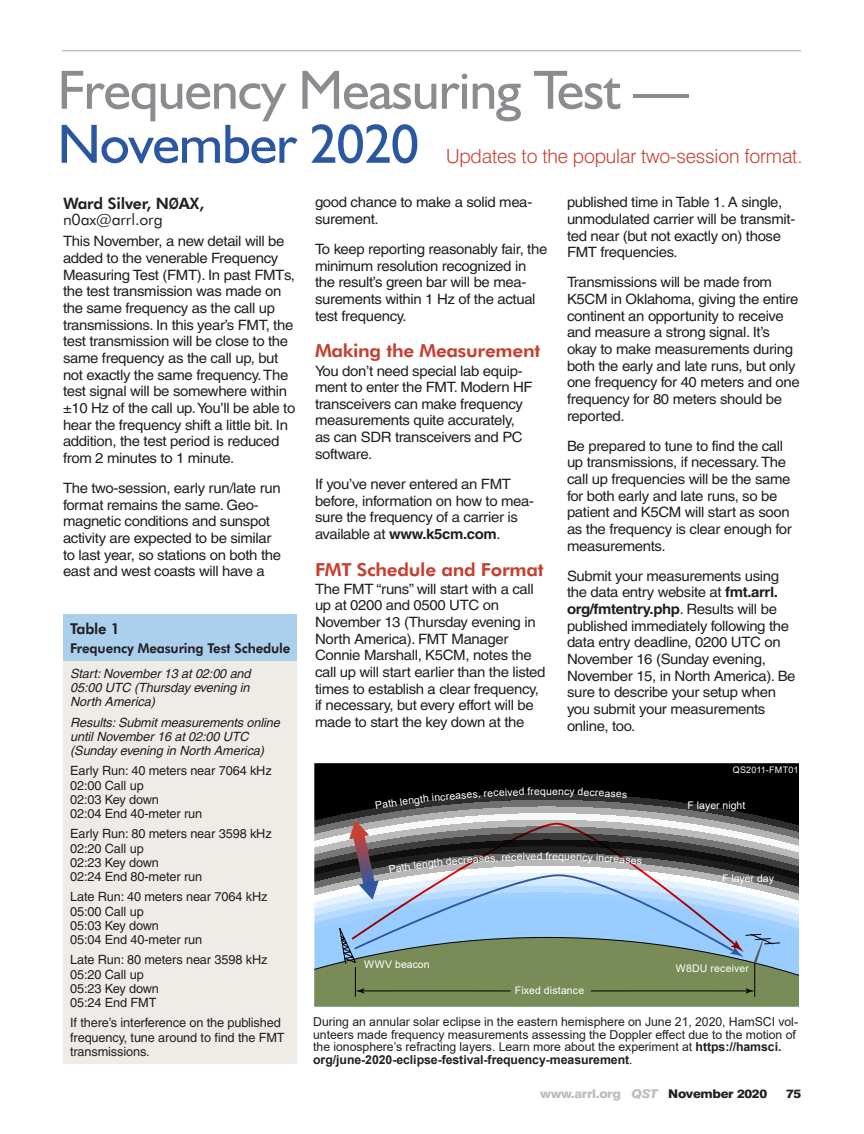
<style>
.page{position:relative;width:864px;height:1134px;background:#fff}
.page>*{position:absolute;margin:0;border:0;box-sizing:border-box;transform-origin:0 0}
.t1{font:55.5px/54px "Humanist 521 BT";letter-spacing:-.015em;color:#8a8c8f}
.Deck{font:300 19.5px "Swiss 721 BT";letter-spacing:-.01em;color:#c64031}
.Subhead_1{font:800 18px "Futura BT";letter-spacing:-.015em;color:#c64031;scale:1.05 1}
.Byline{font:800 15.75px/16.5px "Futura BT";letter-spacing:-.01em;color:#231f20}
.Table_Head{font:800 15px "Futura BT";letter-spacing:-.01em;color:#231f20}
.Body_Text{font:14.25px/16.6px "Helvetica";letter-spacing:-.025em;color:#231f20;scale:1.05 1}
.Table_Subhead{font:800 13.5px "Futura BT";letter-spacing:-.01em;color:#231f20}
.Table_Body{font:12.75px/14.2px "Helvetica";letter-spacing:-.01em;color:#231f20}
.Table_Body-2{font:italic 12.75px/14.2px "Helvetica";letter-spacing:-.01em;color:#231f20;text-align:justify}
.t2{font:12.3px/12.8px "Arial";letter-spacing:-.005em;color:#231f20}
.t3{font:800 12px "Swiss 721 BT";letter-spacing:-.025em;color:#babbbe;scale:1.1 1}
.t4{font:800 12px "Swiss 721 BT";color:#231f20;scale:1.1 1}
.t5{font:10.5px "Arial";letter-spacing:.005em;color:#fff}
.t6{font:9px "Arial";letter-spacing:.015em;color:#fff}
.s1{color:#2b57a1}
.s2{font-weight:400}
.s3{font-weight:700}
.s4{font-style:italic}
.s5{color:#231f20}
</style>
<div class="page">
<hr style="left:62px;top:50px;width:739px;height:1px;background:#a8a9ad">
<div style="left:63px;top:615px;width:234px;height:449px;background:#efece7"></div>
<div style="left:63px;top:614px;width:234px;height:46px;background:#abd0ee"></div>
<svg style="left:314px;top:763px;width:485px;height:57px;background:#262626"></svg>
<svg style="left:314px;top:820px;width:485px;height:187px;background:#8a9c9b"></svg>
<svg style="left:376px;top:794px;width:53px;height:15px"></svg>
<svg style="left:450px;top:792px;width:30px;height:8px"></svg>
<svg style="left:505px;top:788px;width:13px;height:8px"></svg>
<svg style="left:578px;top:788px;width:11px;height:8px"></svg>
<svg style="left:611px;top:791px;width:16px;height:7px"></svg>
<p class="t1" style="left:58px;top:62px;width:633px">Frequency Measuring Test —<br><span class="s1">November 2020</span></p>
<p class="Deck" style="left:446px;top:144px;width:358px">Updates to the popular two-session format.</p>
<p class="Byline" style="left:63px;top:195px;width:143px">Ward Silver, NØAX, <span class="s2">n0ax@arrl.org</span></p>
<p class="Body_Text" style="left:63px;top:233px;width:223px">This November, a new detail will be added to the venerable Frequency Measuring Test (FMT). In past FMTs, the test transmission was made on the same frequency as the call up transmissions. In this year’s FMT, the test transmission will be close to the same frequency as the call up, but not exactly the same frequency. The test signal will be somewhere within ±10 Hz of the call up. You’ll be able to hear the frequency shift a little bit. In addition, the test period is reduced from 2 minutes to 1 minute.</p>
<p class="Body_Text" style="left:63px;top:480px;width:209px">The two-session, early run/late run format remains the same. Geo&shy;magnetic conditions and sunspot activity are expected to be similar to last year, so stations on both the east and west coasts will have a</p>
<p class="Table_Head" style="left:70px;top:619px;width:51px">Table 1</p>
<p class="Table_Subhead" style="left:70px;top:640px;width:222px">Frequency Measuring Test Schedule</p>
<p class="Table_Body-2" style="left:70px;top:666px;width:182px">Start: November 13 at 02:00 and 05:00 UTC (Thursday evening in North America)</p>
<p class="Table_Body-2" style="left:70px;top:715px;width:211px;text-align:left">Results: Submit measurements online until November 16 at 02:00 UTC (Sunday evening in North America)</p>
<p class="Table_Body" style="left:70px;top:764px;width:203px">Early Run: 40 meters near 7064 kHz</p>
<p class="Table_Body" style="left:70px;top:778px;width:75px">02:00 Call up</p>
<p class="Table_Body" style="left:70px;top:792px;width:90px">02:03 Key down</p>
<p class="Table_Body" style="left:70px;top:806px;width:134px">02:04 End 40-meter run</p>
<p class="Table_Body" style="left:70px;top:827px;width:203px">Early Run: 80 meters near 3598 kHz</p>
<p class="Table_Body" style="left:70px;top:841px;width:75px">02:20 Call up</p>
<p class="Table_Body" style="left:70px;top:855px;width:90px">02:23 Key down</p>
<p class="Table_Body" style="left:70px;top:869px;width:134px">02:24 End 80-meter run</p>
<p class="Table_Body" style="left:70px;top:890px;width:199px">Late Run: 40 meters near 7064 kHz</p>
<p class="Table_Body" style="left:70px;top:904px;width:75px">05:00 Call up</p>
<p class="Table_Body" style="left:70px;top:918px;width:90px">05:03 Key down</p>
<p class="Table_Body" style="left:70px;top:932px;width:134px">05:04 End 40-meter run</p>
<p class="Table_Body" style="left:70px;top:953px;width:199px">Late Run: 80 meters near 3598 kHz</p>
<p class="Table_Body" style="left:70px;top:967px;width:75px">05:20 Call up</p>
<p class="Table_Body" style="left:70px;top:981px;width:90px">05:23 Key down</p>
<p class="Table_Body" style="left:70px;top:995px;width:88px">05:24 End FMT</p>
<p class="Table_Body" style="left:70px;top:1016px;width:216px">If there’s interference on the published frequency, tune around to find the FMT transmissions.</p>
<p class="Body_Text" style="left:315px;top:194px;width:208px">good chance to make a solid mea&shy;surement.</p>
<p class="Body_Text" style="left:315px;top:241px;width:223px">To keep reporting reasonably fair, the minimum resolution recognized in the result’s green bar will be mea&shy;surements within 1 Hz of the actual test frequency.</p>
<p class="Subhead_1" style="left:315px;top:340px;width:216px">Making the Measurement</p>
<p class="Body_Text" style="left:315px;top:362px;width:209px">You don’t need special lab equip&shy;ment to enter the FMT. Modern HF transceivers can make frequency measurements quite accurately, as can SDR transceivers and PC software.</p>
<p class="Body_Text" style="left:315px;top:476px;width:210px">If you’ve never entered an FMT before, information on how to mea&shy;sure the frequency of a carrier is available at <span class="s3">www.k5cm.com</span>.</p>
<p class="Subhead_1" style="left:315px;top:558px;width:219px">FMT Schedule and Format</p>
<p class="Body_Text" style="left:315px;top:580px;width:221px">The FMT “runs” will start with a call up at 0200 and 0500 UTC on November 13 (Thursday evening in North America). FMT Manager Connie Marshall, K5CM, notes the call up will start earlier than the listed times to establish a clear frequency, if necessary, but every effort will be made to start the key down at the</p>
<p class="Body_Text" style="left:567px;top:194px;width:219px">published time in Table 1. A single, unmodulated carrier will be transmit&shy;ted near (but not exactly on) those<br>FMT frequencies.</p>
<p class="Body_Text" style="left:567px;top:274px;width:223px">Transmissions will be made from<br>K5CM in Oklahoma, giving the entire continent an opportunity to receive and measure a strong signal. It’s okay to make measurements during both the early and late runs, but only one frequency for 40 meters and one frequency for 80 meters should be reported.</p>
<p class="Body_Text" style="left:567px;top:437px;width:216px">Be prepared to tune to find the call up transmissions, if necessary. The call up frequencies will be the same for both early and late runs, so be patient and K5CM will start as soon as the frequency is clear enough for measurements.</p>
<p class="Body_Text" style="left:567px;top:567px;width:219px">Submit your measurements using the data entry website at <span class="s3">fmt.arrl. org/fmtentry.php</span>. Results will be published immediately following the data entry deadline, 0200 UTC on<br>November 16 (Sunday evening,<br>November 15, in North America). Be sure to describe your setup when you submit your measurements online, too.</p>
<p class="t6" style="left:733px;top:764px;width:67px">QS2011-FMT01</p>
<p class="t5" style="left:431px;top:791px;width:19px;rotate:-6deg">incr</p>
<p class="t5" style="left:483px;top:786px;width:22px;rotate:-3deg">rece</p>
<p class="t5" style="left:519px;top:784px;width:29px;rotate:-1deg">d freq</p>
<p class="t5" style="left:546px;top:784px;width:30px;rotate:1deg">uency</p>
<p class="t5" style="left:590px;top:785px;width:22px;rotate:3deg">crea</p>
<p class="t5" style="left:523px;top:849px;width:21px;rotate:-1deg">ived</p>
<p class="t5" style="left:546px;top:849px;width:26px;rotate:1deg">frequ</p>
<p class="t5" style="left:688px;top:798px;width:59px">F layer night</p>
<p class="t5" style="left:722px;top:871px;width:53px">F layer day</p>
<p class="t5" style="left:364px;top:957px;width:67px">WWV beacon</p>
<p class="t5" style="left:676px;top:961px;width:75px">W8DU receiver</p>
<p class="t5" style="left:515px;top:984px;width:71px">Fixed distance</p>
<p class="t2" style="left:313px;top:1015px;width:486px">During an annular solar eclipse in the eastern hemisphere on June 21, 2020, HamSCI vol&shy;unteers made frequency measurements assessing the Doppler effect due to the motion of the ionosphere’s refracting layers. Learn more about the experiment at <span class="s3">https://hamsci. org/june-2020-eclipse-festival-frequency-measurement</span>.</p>
<p class="t3" style="left:540px;top:1087px;width:208px">www.arrl.org <span class="s4">QST</span> <span class="s5">November 2020</span></p>
<p class="t4" style="left:786px;top:1087px;width:15px">75</p>
</div>
